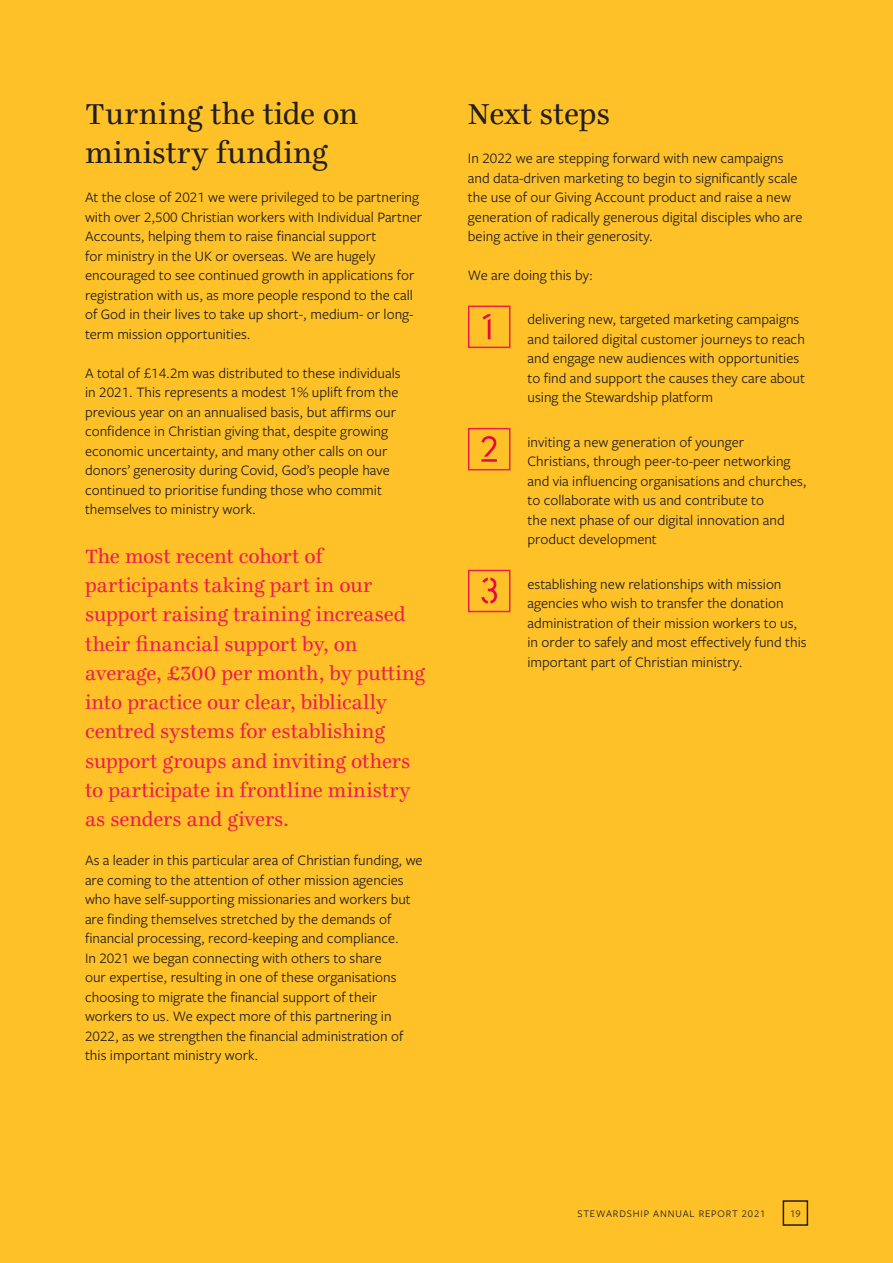
<style>
.page{position:relative;width:893px;height:1263px;background:#fec128}
.page>*{position:absolute;margin:0;border:0;box-sizing:border-box;transform-origin:0 0}
.Subheader_03{font:31.5px/39px "Ingeborg";letter-spacing:.01em;color:#231f20}
.Quote_Mid{font:21px/29.2px "Ingeborg";color:#ed1e4e}
.Body{font:15px/19.5px "Freight Sans Pro";color:#231f20}
.t1{font:10.5px "Freight Sans Pro";letter-spacing:.08em;color:#231f20}
</style>
<div class="page">
<svg style="left:482px;top:314px;width:8px;height:25px"></svg>
<div style="left:468px;top:306px;width:42px;height:42px;border:2px solid #ed1e4e"></div>
<svg style="left:481px;top:436px;width:16px;height:26px"></svg>
<div style="left:468px;top:428px;width:42px;height:42px;border:2px solid #ed1e4e"></div>
<svg style="left:481px;top:578px;width:16px;height:26px"></svg>
<div style="left:468px;top:570px;width:42px;height:42px;border:2px solid #ed1e4e"></div>
<div style="left:783px;top:1200px;width:25px;height:26px;border:2px solid #231f20"></div>
<p class="Subheader_03" style="left:85px;top:94px;width:275px">Turning the tide on ministry funding</p>
<p class="Body" style="left:85px;top:187px;width:339px">At the close of 2021 we were privileged to be partnering with over 2,500 Christian workers with Individual Partner Accounts, helping them to raise financial support<br>for ministry in the UK or overseas. We are hugely encouraged to see continued growth in applications for registration with us, as more people respond to the call of God in their lives to take up short-, medium- or long&shy;term mission opportunities.</p>
<p class="Body" style="left:85px;top:362px;width:317px">A total of £14.2m was distributed to these individuals in 2021. This represents a modest 1% uplift from the previous year on an annualised basis, but affirms our confidence in Christian giving that, despite growing economic uncertainty, and many other calls on our donors’ generosity during Covid, God’s people have continued to prioritise funding those who commit themselves to ministry work.</p>
<p class="Quote_Mid" style="left:85px;top:541px;width:342px">The most recent cohort of participants taking part in our support raising training increased their financial support by, on average, £300 per month, by putting into practice our clear, biblically centred systems for establishing support groups and inviting others to participate in frontline ministry as senders and givers.</p>
<p class="Body" style="left:85px;top:850px;width:339px">As a leader in this particular area of Christian funding, we are coming to the attention of other mission agencies who have self-supporting missionaries and workers but are finding themselves stretched by the demands of financial processing, record-keeping and compliance.<br>In 2021 we began connecting with others to share<br>our expertise, resulting in one of these organisations choosing to migrate the financial support of their workers to us. We expect more of this partnering in 2022, as we strengthen the financial administration of this important ministry work.</p>
<p class="Subheader_03" style="left:468px;top:94px;width:144px">Next steps</p>
<p class="Body" style="left:468px;top:148px;width:336px">In 2022 we are stepping forward with new campaigns and data-driven marketing to begin to significantly scale the use of our Giving Account product and raise a new generation of radically generous digital disciples who are being active in their generosity.</p>
<p class="Body" style="left:468px;top:265px;width:126px">We are doing this by:</p>
<p class="Body" style="left:527px;top:309px;width:279px">delivering new, targeted marketing campaigns and tailored digital customer journeys to reach and engage new audiences with opportunities to find and support the causes they care about using the Stewardship platform</p>
<p class="Body" style="left:527px;top:431px;width:281px">inviting a new generation of younger Christians, through peer-to-peer networking and via influencing organisations and churches, to collaborate with us and contribute to<br>the next phase of our digital innovation and product development</p>
<p class="Body" style="left:527px;top:573px;width:281px">establishing new relationships with mission agencies who wish to transfer the donation administration of their mission workers to us, in order to safely and most effectively fund this important part of Christian ministry.</p>
<p class="t1" style="left:577px;top:1206px;width:189px">STEWARDSHIP ANNUAL REPORT 2021</p>
<p class="t1" style="left:790px;top:1206px;width:12px">19</p>
</div>
